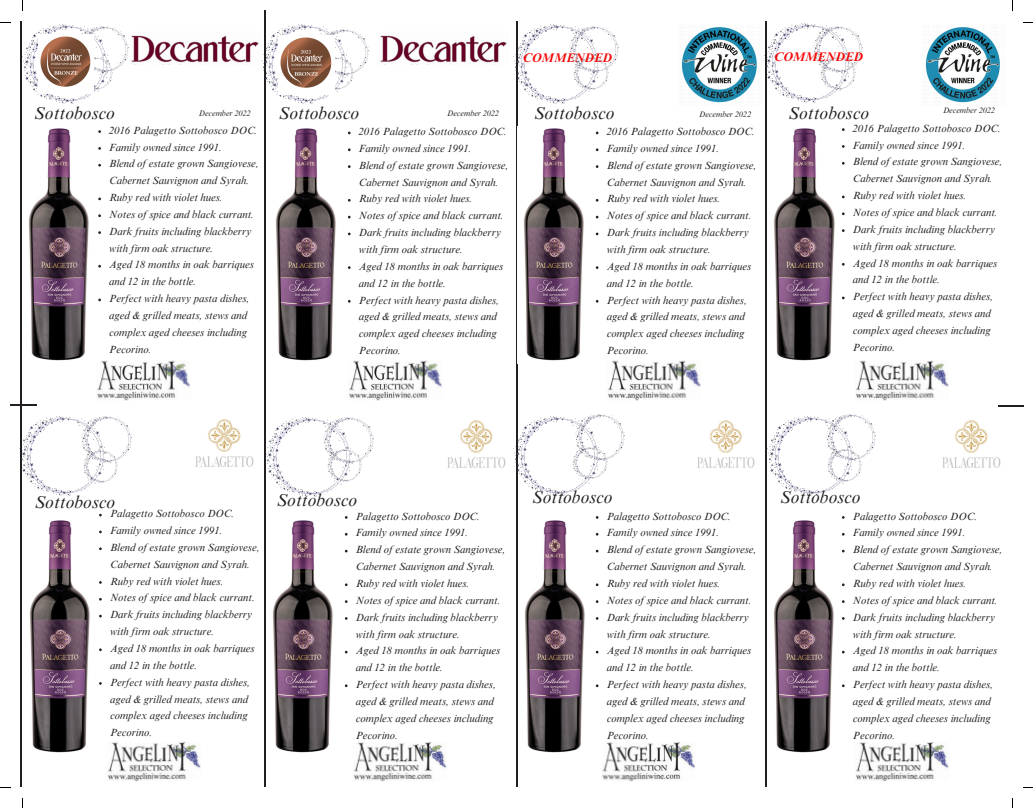
<style>
.page{position:relative;width:1033px;height:808px;background:#fff}
.page>*{position:absolute;margin:0;border:0;box-sizing:border-box;transform-origin:0 0}
.t1{font:italic 17.5px "Times NRMT Pro";color:#231f20}
.t2{font:italic 700 12.5px "Times NRMT Pro";color:#f40909}
.t3{font:italic 10.62px/16.9px "Times NRMT Pro";color:#231f20}
.t4{font:italic 8.12px "Times NRMT Pro";color:#231f20}
</style>
<div class="page">
<img style="left:856px;top:360px;width:93px;height:40px">
<img style="left:608px;top:360px;width:93px;height:40px">
<img style="left:349px;top:360px;width:93px;height:40px">
<img style="left:97px;top:360px;width:93px;height:40px">
<img style="left:602px;top:742px;width:93px;height:39px">
<img style="left:856px;top:742px;width:93px;height:39px">
<img style="left:353px;top:742px;width:94px;height:39px">
<img style="left:108px;top:742px;width:93px;height:39px">
<hr style="left:20px;top:22px;width:1px;height:765px;background:#231f20">
<hr style="left:264px;top:10px;width:1px;height:777px;background:#231f20">
<hr style="left:516px;top:22px;width:2px;height:765px;background:#231f20">
<hr style="left:765px;top:22px;width:2px;height:765px;background:#231f20">
<img style="left:265px;top:417px;width:83px;height:79px">
<img style="left:324px;top:417px;width:49px;height:46px">
<img style="left:327px;top:449px;width:35px;height:32px">
<hr style="left:10px;top:404px;width:27px;height:2px;background:#231f20">
<hr style="left:997px;top:405px;width:26px;height:2px;background:#231f20">
<img style="left:262px;top:25px;width:76px;height:78px">
<img style="left:319px;top:29px;width:49px;height:44px">
<img style="left:334px;top:58px;width:19px;height:32px">
<img style="left:21px;top:416px;width:83px;height:79px">
<img style="left:513px;top:416px;width:77px;height:79px">
<img style="left:767px;top:416px;width:81px;height:79px">
<img style="left:513px;top:25px;width:86px;height:78px">
<img style="left:764px;top:24px;width:79px;height:79px">
<img style="left:22px;top:25px;width:86px;height:78px">
<img style="left:93px;top:73px;width:20px;height:17px">
<img style="left:573px;top:73px;width:35px;height:17px">
<img style="left:820px;top:73px;width:35px;height:17px">
<img style="left:78px;top:27px;width:51px;height:46px">
<img style="left:569px;top:27px;width:50px;height:46px">
<img style="left:813px;top:27px;width:49px;height:46px">
<img style="left:826px;top:414px;width:50px;height:46px">
<img style="left:81px;top:416px;width:50px;height:46px">
<img style="left:575px;top:414px;width:50px;height:46px">
<img style="left:827px;top:449px;width:34px;height:32px">
<img style="left:573px;top:447px;width:34px;height:32px">
<img style="left:83px;top:450px;width:35px;height:32px">
<img style="left:380px;top:35px;width:127px;height:28px">
<img style="left:131px;top:35px;width:128px;height:28px">
<img style="left:38px;top:34px;width:55px;height:60px">
<img style="left:279px;top:35px;width:55px;height:59px">
<img style="left:29px;top:128px;width:60px;height:233px">
<img style="left:525px;top:520px;width:60px;height:233px">
<img style="left:774px;top:520px;width:60px;height:233px">
<img style="left:517px;top:126px;width:67px;height:238px">
<img style="left:774px;top:128px;width:61px;height:233px">
<img style="left:276px;top:128px;width:60px;height:233px">
<img style="left:273px;top:520px;width:60px;height:233px">
<img style="left:30px;top:520px;width:60px;height:233px">
<img style="left:195px;top:419px;width:59px;height:48px">
<img style="left:447px;top:420px;width:59px;height:48px">
<img style="left:697px;top:420px;width:58px;height:48px">
<img style="left:942px;top:420px;width:59px;height:48px">
<img style="left:681px;top:27px;width:76px;height:76px">
<img style="left:925px;top:27px;width:75px;height:76px">
<p class="t2" style="left:523px;top:53px;width:91px">COMMENDED</p>
<p class="t2" style="left:774px;top:52px;width:91px">COMMENDED</p>
<p class="t1" style="left:34px;top:107px;width:82px">Sottobosco</p>
<p class="t1" style="left:788px;top:107px;width:82px">Sottobosco</p>
<p class="t1" style="left:279px;top:107px;width:82px">Sottobosco</p>
<p class="t4" style="left:447px;top:110px;width:54px">December 2022</p>
<p class="t1" style="left:534px;top:107px;width:82px">Sottobosco</p>
<p class="t4" style="left:699px;top:111px;width:54px">December 2022</p>
<p class="t4" style="left:199px;top:110px;width:54px">December 2022</p>
<p class="t4" style="left:943px;top:107px;width:54px">December 2022</p>
<p class="t3" style="left:109px;top:123px;width:150px">2016 Palagetto Sottobosco DOC.</p>
<p class="t3" style="left:109px;top:140px;width:114px">Family owned since 1991.</p>
<p class="t3" style="left:109px;top:157px;width:151px">Blend of estate grown Sangiovese,<br>Cabernet Sauvignon and Syrah.</p>
<p class="t3" style="left:109px;top:190px;width:115px">Ruby red with violet hues.</p>
<p class="t3" style="left:109px;top:207px;width:146px">Notes of spice and black currant.</p>
<p class="t3" style="left:109px;top:224px;width:144px">Dark fruits including blackberry with firm oak structure.</p>
<h1 class="t3" style="left:109px;top:258px;width:146px">Aged 18 months in oak barriques and 12 in the bottle.</h1>
<p class="t3" style="left:109px;top:291px;width:142px">Perfect with heavy pasta dishes, aged &amp; grilled meats, stews and complex aged cheeses including<br>Pecorino.</p>
<p class="t3" style="left:359px;top:124px;width:150px">2016 Palagetto Sottobosco DOC.</p>
<p class="t3" style="left:359px;top:141px;width:114px">Family owned since 1991.</p>
<p class="t3" style="left:359px;top:158px;width:151px">Blend of estate grown Sangiovese,<br>Cabernet Sauvignon and Syrah.</p>
<p class="t3" style="left:359px;top:192px;width:115px">Ruby red with violet hues.</p>
<p class="t3" style="left:359px;top:208px;width:146px">Notes of spice and black currant.</p>
<p class="t3" style="left:359px;top:225px;width:144px">Dark fruits including blackberry with firm oak structure.</p>
<p class="t3" style="left:359px;top:259px;width:146px">Aged 18 months in oak barriques and 12 in the bottle.</p>
<p class="t3" style="left:359px;top:293px;width:142px">Perfect with heavy pasta dishes, aged &amp; grilled meats, stews and complex aged cheeses including<br>Pecorino.</p>
<p class="t3" style="left:607px;top:124px;width:150px">2016 Palagetto Sottobosco DOC.</p>
<p class="t3" style="left:607px;top:141px;width:114px">Family owned since 1991.</p>
<h2 class="t3" style="left:607px;top:158px;width:151px">Blend of estate grown Sangiovese,<br>Cabernet Sauvignon and Syrah.</h2>
<p class="t3" style="left:607px;top:192px;width:115px">Ruby red with violet hues.</p>
<h1 class="t3" style="left:607px;top:208px;width:146px">Notes of spice and black currant.</h1>
<p class="t3" style="left:607px;top:225px;width:144px">Dark fruits including blackberry with firm oak structure.</p>
<p class="t3" style="left:607px;top:259px;width:146px">Aged 18 months in oak barriques and 12 in the bottle.</p>
<p class="t3" style="left:607px;top:293px;width:142px">Perfect with heavy pasta dishes, aged &amp; grilled meats, stews and complex aged cheeses including<br>Pecorino.</p>
<p class="t3" style="left:853px;top:121px;width:150px">2016 Palagetto Sottobosco DOC.</p>
<p class="t3" style="left:853px;top:138px;width:114px">Family owned since 1991.</p>
<p class="t3" style="left:853px;top:155px;width:151px">Blend of estate grown Sangiovese,<br>Cabernet Sauvignon and Syrah.</p>
<p class="t3" style="left:853px;top:188px;width:115px">Ruby red with violet hues.</p>
<p class="t3" style="left:853px;top:205px;width:146px">Notes of spice and black currant.</p>
<p class="t3" style="left:853px;top:222px;width:144px">Dark fruits including blackberry with firm oak structure.</p>
<p class="t3" style="left:853px;top:256px;width:146px">Aged 18 months in oak barriques and 12 in the bottle.</p>
<p class="t3" style="left:853px;top:289px;width:142px">Perfect with heavy pasta dishes, aged &amp; grilled meats, stews and complex aged cheeses including<br>Pecorino.</p>
<p class="t1" style="left:35px;top:496px;width:82px">Sottobosco</p>
<p class="t3" style="left:110px;top:506px;width:126px">Palagetto Sottobosco DOC.</p>
<p class="t3" style="left:110px;top:523px;width:114px">Family owned since 1991.</p>
<p class="t3" style="left:110px;top:540px;width:151px">Blend of estate grown Sangiovese,<br>Cabernet Sauvignon and Syrah.</p>
<p class="t3" style="left:110px;top:574px;width:115px">Ruby red with violet hues.</p>
<p class="t3" style="left:110px;top:590px;width:146px">Notes of spice and black currant.</p>
<p class="t3" style="left:110px;top:607px;width:144px">Dark fruits including blackberry with firm oak structure.</p>
<p class="t3" style="left:110px;top:641px;width:146px">Aged 18 months in oak barriques and 12 in the bottle.</p>
<p class="t3" style="left:110px;top:675px;width:142px">Perfect with heavy pasta dishes, aged &amp; grilled meats, stews and complex aged cheeses including<br>Pecorino.</p>
<h1 class="t1" style="left:277px;top:493px;width:82px">Sottobosco</h1>
<p class="t1" style="left:532px;top:491px;width:82px">Sottobosco</p>
<p class="t3" style="left:356px;top:509px;width:126px">Palagetto Sottobosco DOC.</p>
<h2 class="t3" style="left:356px;top:525px;width:114px">Family owned since 1991.</h2>
<p class="t3" style="left:356px;top:542px;width:151px">Blend of estate grown Sangiovese,<br>Cabernet Sauvignon and Syrah.</p>
<h1 class="t3" style="left:356px;top:576px;width:115px">Ruby red with violet hues.</h1>
<p class="t3" style="left:356px;top:593px;width:146px">Notes of spice and black currant.</p>
<p class="t3" style="left:356px;top:610px;width:144px">Dark fruits including blackberry with firm oak structure.</p>
<p class="t3" style="left:356px;top:643px;width:146px">Aged 18 months in oak barriques and 12 in the bottle.</p>
<p class="t3" style="left:356px;top:677px;width:142px">Perfect with heavy pasta dishes, aged &amp; grilled meats, stews and complex aged cheeses including<br>Pecorino.</p>
<p class="t3" style="left:607px;top:509px;width:126px">Palagetto Sottobosco DOC.</p>
<p class="t3" style="left:607px;top:525px;width:114px">Family owned since 1991.</p>
<p class="t3" style="left:607px;top:542px;width:151px">Blend of estate grown Sangiovese,<br>Cabernet Sauvignon and Syrah.</p>
<p class="t3" style="left:607px;top:576px;width:115px">Ruby red with violet hues.</p>
<p class="t3" style="left:607px;top:593px;width:146px">Notes of spice and black currant.</p>
<p class="t3" style="left:607px;top:610px;width:144px">Dark fruits including blackberry with firm oak structure.</p>
<p class="t3" style="left:607px;top:643px;width:146px">Aged 18 months in oak barriques and 12 in the bottle.</p>
<p class="t3" style="left:607px;top:677px;width:142px">Perfect with heavy pasta dishes, aged &amp; grilled meats, stews and complex aged cheeses including<br>Pecorino.</p>
<p class="t1" style="left:780px;top:490px;width:82px">Sottobosco</p>
<p class="t3" style="left:853px;top:509px;width:126px">Palagetto Sottobosco DOC.</p>
<p class="t3" style="left:853px;top:525px;width:114px">Family owned since 1991.</p>
<p class="t3" style="left:853px;top:542px;width:151px">Blend of estate grown Sangiovese,<br>Cabernet Sauvignon and Syrah.</p>
<h1 class="t3" style="left:853px;top:576px;width:115px">Ruby red with violet hues.</h1>
<p class="t3" style="left:853px;top:593px;width:146px">Notes of spice and black currant.</p>
<p class="t3" style="left:853px;top:610px;width:144px">Dark fruits including blackberry with firm oak structure.</p>
<p class="t3" style="left:853px;top:643px;width:146px">Aged 18 months in oak barriques and 12 in the bottle.</p>
<p class="t3" style="left:853px;top:677px;width:142px">Perfect with heavy pasta dishes, aged &amp; grilled meats, stews and complex aged cheeses including<br>Pecorino.</p>
</div>
